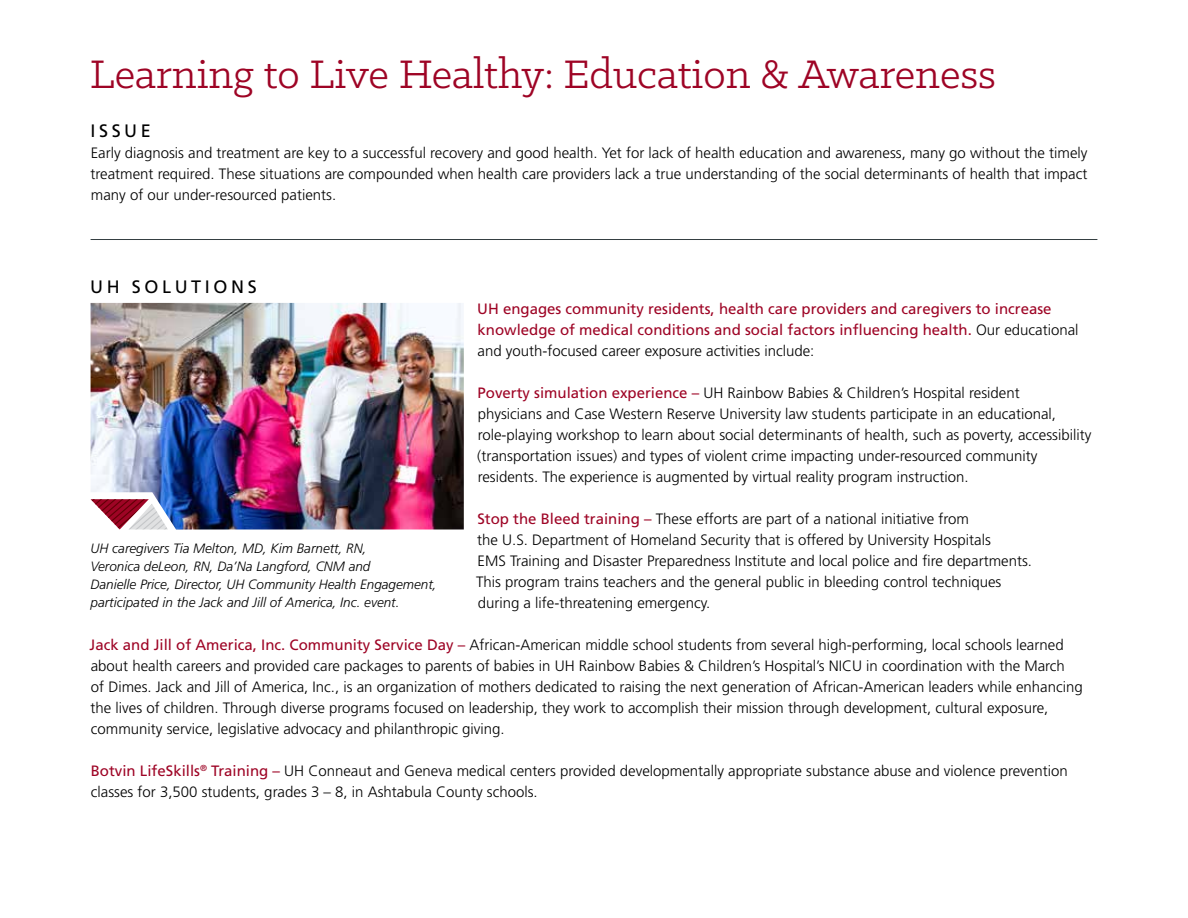
<style>
.page{position:relative;width:1188px;height:918px;background:#fff}
.page>*{position:absolute;margin:0;border:0;box-sizing:border-box;transform-origin:0 0}
.t1{font:45px "Klinic Slab";color:#9e0425}
.t2{font:18px "Frutiger LT Std";letter-spacing:.2em;color:#000}
.t3{font:300 15px/21px "Frutiger LT Std";color:#000}
.t4{font:15px/21px "Frutiger LT Std";color:#9e0425}
.t5{font:italic 300 13.5px/18px "Frutiger LT Std";color:#000}
.s1{font-weight:300;color:#000}
.s2{font-weight:400;color:#9e0425}
</style>
<div class="page">
<hr style="left:91px;top:239px;width:1006px;height:1px;background:#353f42">
<img style="left:91px;top:303px;width:373px;height:227px">
<svg style="left:91px;top:499px;width:77px;height:31px"></svg>
<h1 class="t1" style="left:90px;top:45px;width:907px">Learning to Live Healthy: Education &amp; Awareness</h1>
<p class="t2" style="left:90px;top:120px;width:62px">ISSUE</p>
<p class="t3" style="left:91px;top:142px;width:999px;text-align:justify">Early diagnosis and treatment are key to a successful recovery and good health. Yet for lack of health education and awareness, many go without the timely treatment required. These situations are compounded when health care providers lack a true understanding of the social determinants of health that impact many of our under-resourced patients.</p>
<p class="t2" style="left:90px;top:276px;width:168px">UH SOLUTIONS</p>
<p class="t4" style="left:477px;top:298px;width:603px">UH engages community residents, health care providers and caregivers to increase knowledge of medical conditions and social factors influencing health. <span class="s1">Our educational and youth-focused career exposure activities include:</span></p>
<p class="t3" style="left:477px;top:382px;width:616px"><span class="s2">Poverty simulation experience –</span> UH Rainbow Babies &amp; Children’s Hospital resident<br>physicians and Case Western Reserve University law students participate in an educational, role-playing workshop to learn about social determinants of health, such as poverty, accessibility (transportation issues) and types of violent crime impacting under-resourced community residents. The experience is augmented by virtual reality program instruction.</p>
<p class="t3" style="left:476px;top:508px;width:558px"><span class="s2">Stop the Bleed training –</span> These efforts are part of a national initiative from<br>the U.S. Department of Homeland Security that is offered by University Hospitals<br>EMS Training and Disaster Preparedness Institute and local police and fire departments.<br>This program trains teachers and the general public in bleeding control techniques during a life-threatening emergency.</p>
<p class="t3" style="left:90px;top:634px;width:995px"><span class="s2">Jack and Jill of America, Inc. Community Service Day –</span> African-American middle school students from several high-performing, local schools learned about health careers and provided care packages to parents of babies in UH Rainbow Babies &amp; Children’s Hospital’s NICU in coordination with the March<br>of Dimes. Jack and Jill of America, Inc., is an organization of mothers dedicated to raising the next generation of African-American leaders while enhancing the lives of children. Through diverse programs focused on leadership, they work to accomplish their mission through development, cultural exposure, community service, legislative advocacy and philanthropic giving.</p>
<p class="t3" style="left:91px;top:760px;width:978px"><span class="s2">Botvin LifeSkills</span><sup>®</sup> <span class="s2">Training –</span> UH Conneaut and Geneva medical centers provided developmentally appropriate substance abuse and violence prevention classes for 3,500 students, grades 3 – 8, in Ashtabula County schools.</p>
<p class="t5" style="left:91px;top:540px;width:348px">UH caregivers Tia Melton, MD, Kim Barnett, RN,<br>Veronica deLeon, RN, Da’Na Langford, CNM and<br>Danielle Price, Director, UH Community Health Engagement, participated in the Jack and Jill of America, Inc. event.</p>
</div>
